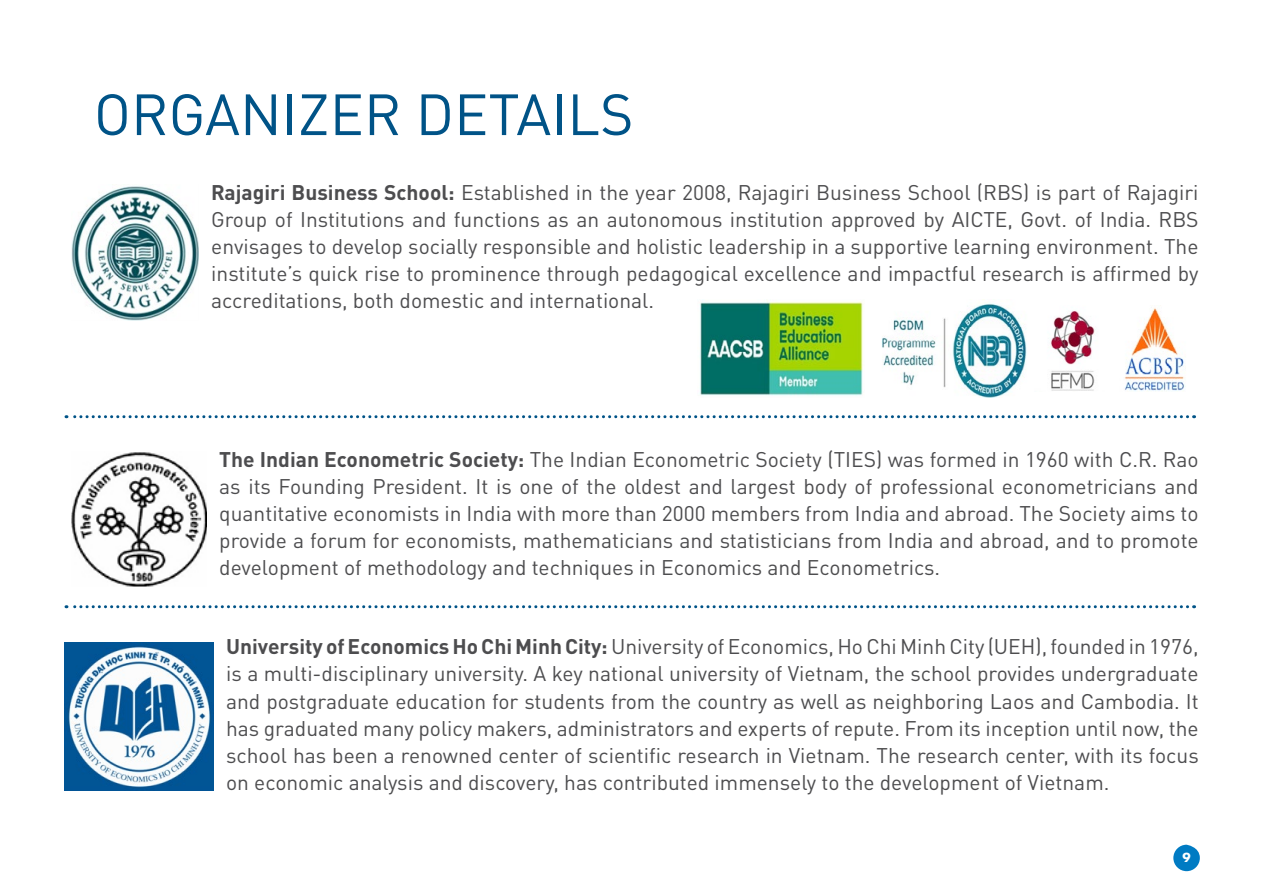
<style>
.page{position:relative;width:1263px;height:893px;background:#fff}
.page>*{position:absolute;margin:0;border:0;box-sizing:border-box;transform-origin:0 0}
.t1{font:57.15px "DIN Pro";color:#005387}
.t2{font:21px/27px "DIN Pro";color:#4d4d4f;text-align:justify}
.t3{font:700 12px "Futura Std";color:#fff}
.s1{font-weight:700}
</style>
<div class="page">
<div style="left:1173px;top:845px;width:27px;height:26px;background:#007bc3;border-radius:50%"></div>
<img style="left:65px;top:642px;width:148px;height:149px">
<img style="left:72px;top:452px;width:134px;height:135px">
<img style="left:72px;top:186px;width:126px;height:134px">
<img style="left:1125px;top:308px;width:60px;height:83px">
<img style="left:882px;top:302px;width:145px;height:95px">
<img style="left:700px;top:300px;width:163px;height:96px">
<img style="left:1051px;top:311px;width:45px;height:80px">
<svg style="left:66px;top:415px;width:1121px;height:3px"></svg>
<svg style="left:66px;top:605px;width:1121px;height:3px"></svg>
<h1 class="t1" style="left:94px;top:69px;width:541px">ORGANIZER DETAILS</h1>
<p class="t2" style="left:211px;top:177px;width:989px"><span class="s1">Rajagiri Business School:</span> Established in the year 2008, Rajagiri Business School (RBS) is part of Rajagiri Group of Institutions and functions as an autonomous institution approved by AICTE, Govt. of India. RBS envisages to develop socially responsible and holistic leadership in a supportive learning environment. The institute’s quick rise to prominence through pedagogical excellence and impactful research is affirmed by accreditations, both domestic and international.</p>
<p class="t2" style="left:219px;top:444px;width:981px"><span class="s1">The Indian Econometric Society:</span> The Indian Econometric Society (TIES) was formed in 1960 with C.R. Rao as its Founding President. It is one of the oldest and largest body of professional econometricians and quantitative economists in India with more than 2000 members from India and abroad. The Society aims to provide a forum for economists, mathematicians and statisticians from India and abroad, and to promote development of methodology and techniques in Economics and Econometrics.</p>
<p class="t2" style="left:226px;top:631px;width:974px"><span class="s1">University of Economics Ho Chi Minh City:</span> University of Economics, Ho Chi Minh City (UEH), founded in 1976, is a multi-disciplinary university. A key national university of Vietnam, the school provides undergraduate and postgraduate education for students from the country as well as neighboring Laos and Cambodia. It has graduated many policy makers, administrators and experts of repute. From its inception until now, the school has been a renowned center of scientific research in Vietnam. The research center, with its focus on economic analysis and discovery, has contributed immensely to the development of Vietnam.</p>
<p class="t3" style="left:1182px;top:849px;width:10px">9</p>
</div>
